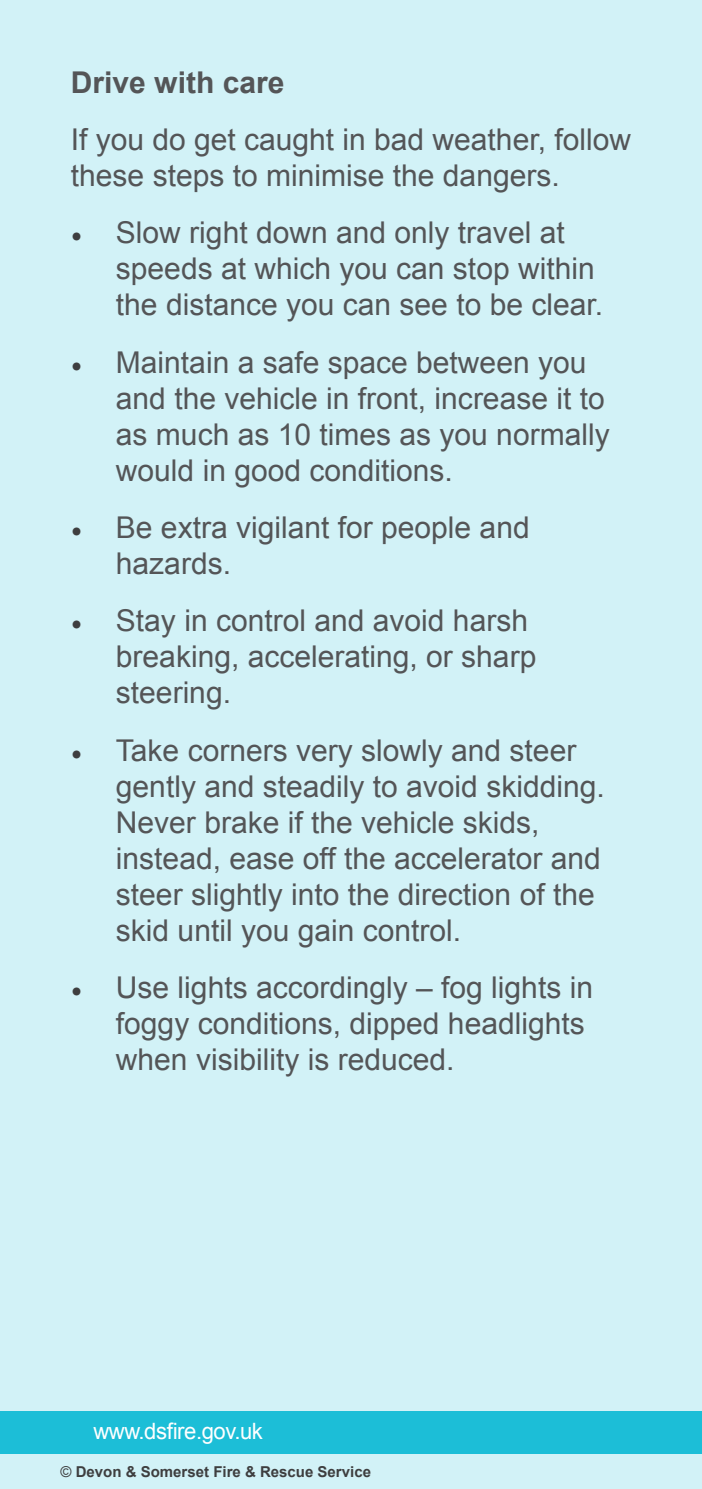
<style>
.page{position:relative;width:702px;height:1489px;background:#fff}
.page>*{position:absolute;margin:0;border:0;box-sizing:border-box;transform-origin:0 0}
.t1{font:30px/36px "Arial";color:#545557}
.t2{font:700 30px "Arial";color:#545557}
.t3{font:22.5px "Arial";letter-spacing:-.02em;color:#fff}
.t4{font:700 15px "Arial";color:#3e3e3f}
.s1{font-family:"Minion Pro";color:#3e3e3f}
.s2{font-weight:400}
</style>
<div class="page">
<div style="left:0;top:0;width:702px;height:1488px;background:#d2f2f7"></div>
<div style="left:0;top:1410px;width:702px;height:43px;background:#1cbed7"></div>
<p class="t2" style="left:71px;top:62px;width:215px">Drive with care</p>
<p class="t1" style="left:71px;top:122px;width:561px">If you do get caught in bad weather, follow these steps to minimise the dangers.</p>
<p class="t1" style="left:116px;top:215px;width:488px;text-indent:-45px"><span class="s1">•</span> Slow right down and only travel at speeds at which you can stop within the distance you can see to be clear.</p>
<p class="t1" style="left:116px;top:344px;width:495px;text-indent:-45px"><span class="s1">•</span> Maintain a safe space between you and the vehicle in front, increase it to as much as 10 times as you normally would in good conditions.</p>
<p class="t1" style="left:116px;top:510px;width:415px;text-indent:-45px"><span class="s1">•</span> Be extra vigilant for people and hazards.</p>
<p class="t1" style="left:116px;top:603px;width:422px;text-indent:-45px"><span class="s1">•</span> Stay in control and avoid harsh breaking, accelerating, or sharp steering.</p>
<p class="t1" style="left:116px;top:732px;width:490px;text-indent:-45px"><span class="s1">•</span> Take corners very slowly and steer gently and steadily to avoid skidding.<br>Never brake if the vehicle skids, instead, ease off the accelerator and steer slightly into the direction of the skid until you gain control.</p>
<p class="t1" style="left:116px;top:969px;width:478px;text-indent:-45px"><span class="s1">•</span> Use lights accordingly – fog lights in foggy conditions, dipped headlights when visibility is reduced.</p>
<p class="t3" style="left:93px;top:1416px;width:171px">www.dsfire.gov.uk</p>
<p class="t4" style="left:60px;top:1461px;width:312px"><span class="s2">©</span> Devon &amp; Somerset Fire &amp; Rescue Service</p>
</div>
